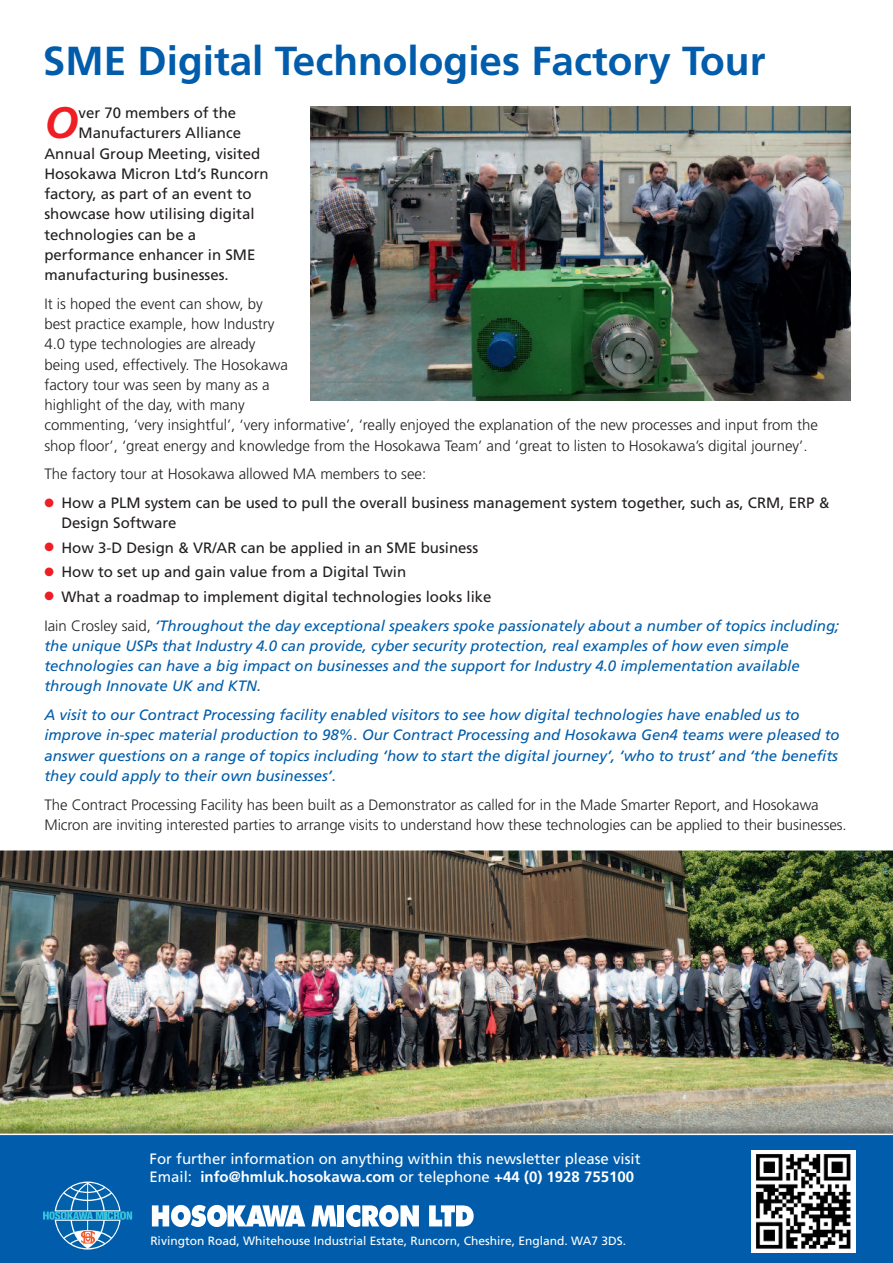
<style>
.page{position:relative;width:893px;height:1263px;background:#fff}
.page>*{position:absolute;margin:0;border:0;box-sizing:border-box;transform-origin:0 0}
.t1{font:italic 700 43.95px "Frutiger LT Std";color:#ee1e24}
.t2{font:700 40.5px "Frutiger LT Std";color:#015dab}
.t3{font:italic 15px/20.2px "Frutiger LT Std";color:#015dab}
.t4{font:300 15px/20.2px "Frutiger LT Std";color:#231f20}
.t5{font:15px/20.2px "Frutiger LT Std";color:#231f20}
.t6{font:15px/17.9px "Frutiger LT Std";color:#fff}
.t7{font:12px "Frutiger LT Std";color:#fff}
.s1{color:#ee1e24}
.s2{font-style:normal;color:#231f20}
.s3{font-weight:300;font-style:normal;color:#231f20}
.s4{font-weight:700}
</style>
<div class="page">
<img style="left:0;top:850px;width:893px;height:269px">
<img style="left:0;top:1119px;width:893px;height:14px">
<div style="left:0;top:1133px;width:893px;height:130px;background:#015dab"></div>
<svg style="left:152px;top:1205px;width:153px;height:22px"></svg>
<svg style="left:312px;top:1205px;width:25px;height:21px"></svg>
<div style="left:337px;top:1205px;width:7px;height:21px;background:#fff"></div>
<svg style="left:346px;top:1205px;width:73px;height:22px"></svg>
<svg style="left:429px;top:1205px;width:45px;height:21px"></svg>
<svg style="left:43px;top:1181px;width:89px;height:68px"></svg>
<img style="left:752px;top:1150px;width:104px;height:102px">
<img style="left:311px;top:107px;width:539px;height:293px">
<h2 class="t2" style="left:43px;top:44px;width:724px">SME Digital Technologies Factory Tour</h2>
<h1 class="t1" style="left:44px;top:105px;width:36px">O</h1>
<p class="t5" style="left:79px;top:104px;width:159px">ver 70 members of the</p>
<p class="t5" style="left:79px;top:124px;width:164px">Manufacturers Alliance</p>
<p class="t5" style="left:44px;top:144px;width:217px">Annual Group Meeting, visited</p>
<p class="t5" style="left:44px;top:165px;width:226px">Hosokawa Micron Ltd’s Runcorn</p>
<p class="t5" style="left:44px;top:185px;width:209px">factory, as part of an event to</p>
<p class="t5" style="left:44px;top:205px;width:212px">showcase how utilising digital</p>
<p class="t5" style="left:44px;top:225px;width:153px">technologies can be a</p>
<p class="t5" style="left:44px;top:246px;width:212px">performance enhancer in SME</p>
<p class="t5" style="left:44px;top:266px;width:186px">manufacturing businesses.</p>
<p class="t4" style="left:44px;top:295px;width:775px">It is hoped the event can show, by<br>best practice example, how Industry<br>4.0 type technologies are already<br>being used, effectively. The Hosokawa<br>factory tour was seen by many as a<br>highlight of the day, with many<br>commenting, ‘very insightful’, ‘very informative’, ‘really enjoyed the explanation of the new processes and input from the shop floor’, ‘great energy and knowledge from the Hosokawa Team’ and ‘great to listen to Hosokawa’s digital journey’.</p>
<p class="t4" style="left:44px;top:465px;width:383px">The factory tour at Hosokawa allowed MA members to see:</p>
<p class="t5" style="left:61px;top:494px;width:769px;text-indent:-17px"><span class="s1">●</span> How a PLM system can be used to pull the overall business management system together, such as, CRM, ERP &amp;<br>Design Software</p>
<p class="t5" style="left:44px;top:539px;width:435px"><span class="s1">●</span> How 3-D Design &amp; VR/AR can be applied in an SME business</p>
<p class="t5" style="left:44px;top:563px;width:363px"><span class="s1">●</span> How to set up and gain value from a Digital Twin</p>
<p class="t3" style="left:44px;top:583px;width:796px;line-height:28.8px"><span class="s1">●</span> <span class="s2">What a roadmap to implement digital technologies looks like<br></span><span class="s3">Iain Crosley said,</span> ‘Throughout the day exceptional speakers spoke passionately about a number of topics including;</p>
<p class="t3" style="left:44px;top:637px;width:757px">the unique USPs that Industry 4.0 can provide, cyber security protection, real examples of how even simple technologies can have a big impact on businesses and the support for Industry 4.0 implementation available through Innovate UK and KTN.</p>
<p class="t3" style="left:44px;top:706px;width:797px">A visit to our Contract Processing facility enabled visitors to see how digital technologies have enabled us to improve in-spec material production to 98%. Our Contract Processing and Hosokawa Gen4 teams were pleased to answer questions on a range of topics including ‘how to start the digital journey’, ‘who to trust’ and ‘the benefits they could apply to their own businesses’.</p>
<p class="t4" style="left:44px;top:795px;width:804px">The Contract Processing Facility has been built as a Demonstrator as called for in the Made Smarter Report, and Hosokawa<br>Micron are inviting interested parties to arrange visits to understand how these technologies can be applied to their businesses.</p>
<p class="t6" style="left:150px;top:1151px;width:492px">For further information on anything within this newsletter please visit<br>Email: <span class="s4">info@hmluk.hosokawa.com</span> or telephone <span class="s4">+44 (0) 1928 755100</span></p>
<p class="t7" style="left:150px;top:1236px;width:477px">Rivington Road, Whitehouse Industrial Estate, Runcorn, Cheshire, England. WA7 3DS.</p>
</div>
